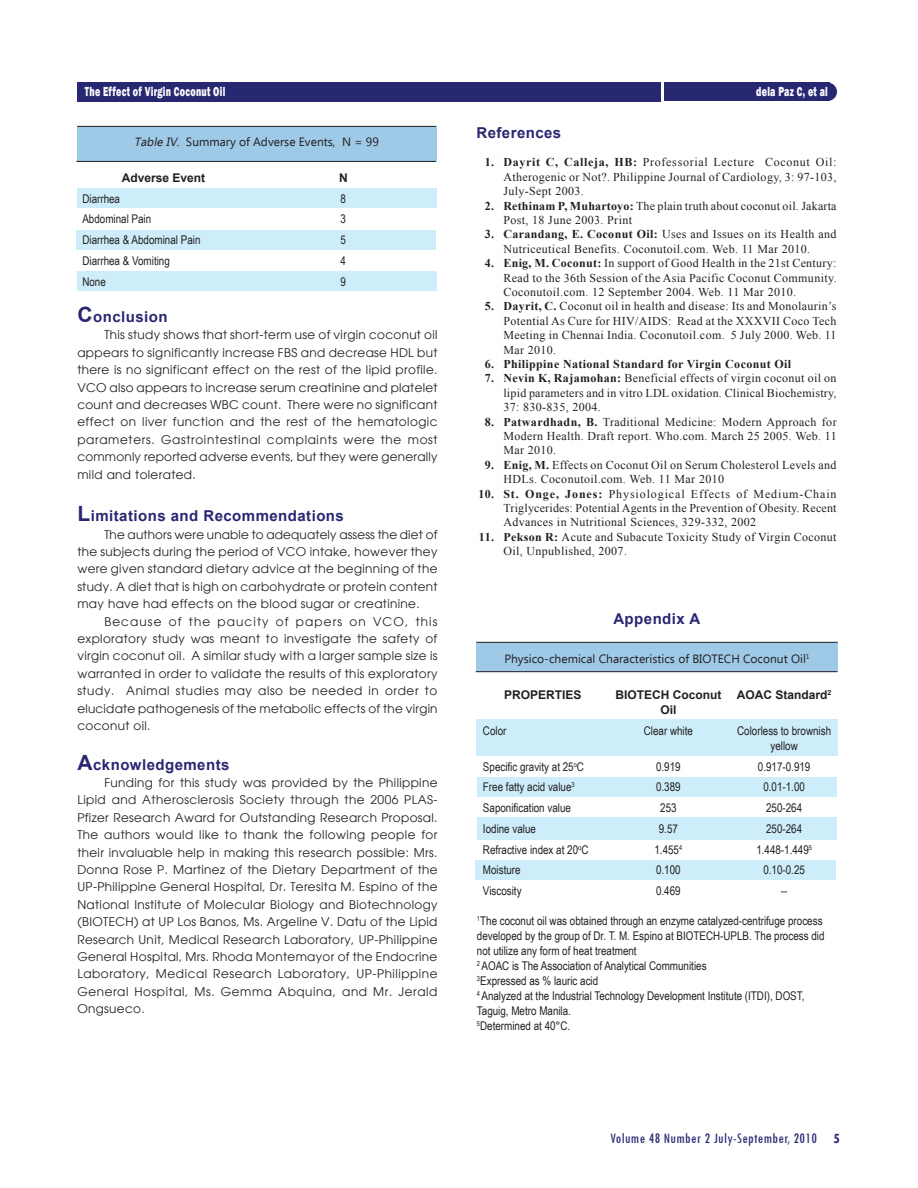
<style>
.page{position:relative;width:918px;height:1188px;background:#fff}
.page>*{position:absolute;margin:0;border:0;box-sizing:border-box;transform-origin:0 0}
.t1{font:700 15px "Arial";letter-spacing:.03em;color:#282772}
.t2{font:condensed 15px "Tw Cen";letter-spacing:.03em;color:#282772}
.t3{font:800 13.5px "Franklin Gothic";letter-spacing:.03em;color:#fafafc;scale:.67 1}
.t4{font:12px/17.4px "Avant Garde";letter-spacing:.03em;color:#231f20;text-align:justify}
.t5{font:12px/14.4px "Times New Roman";letter-spacing:.03em;color:#231f20;text-align:justify}
.t6{font:12px/15px "Arial Narrow";color:#231f20;text-align:center}
.t7{font:12px "Ebrima";color:#231f20}
.t8{font:700 12px/15px "Arial";color:#231f20;text-align:center}
.t9{font:700 12px "Times New Roman";letter-spacing:.03em;color:#231f20}
.s1{font-style:italic}
.s2{font-size:21px}
.s3{font-weight:700}
</style>
<div class="page">
<div style="left:78px;top:82px;width:583px;height:19px;background:#282772"></div>
<div style="left:664px;top:83px;width:165px;height:18px;background:#282772"></div>
<div style="left:819px;top:83px;width:18px;height:18px;background:#282772;border-radius:50%"></div>
<div style="left:477px;top:777px;width:360px;height:20px;background:#ccedf9"></div>
<div style="left:477px;top:720px;width:361px;height:36px;background:#ccedf9"></div>
<div style="left:477px;top:818px;width:360px;height:22px;background:#ccedf9"></div>
<div style="left:476px;top:860px;width:360px;height:20px;background:#ccedf9"></div>
<div style="left:476px;top:643px;width:362px;height:29px;background:#9ec9e7"></div>
<hr style="left:476px;top:642px;width:362px;height:1px;background:#231f20">
<hr style="left:476px;top:671px;width:361px;height:1px;background:#231f20">
<div style="left:77px;top:188px;width:360px;height:20px;background:#ccedf9"></div>
<div style="left:76px;top:230px;width:360px;height:20px;background:#ccedf9"></div>
<div style="left:77px;top:271px;width:360px;height:20px;background:#ccedf9"></div>
<div style="left:77px;top:127px;width:360px;height:35px;background:#9ec9e7"></div>
<hr style="left:77px;top:126px;width:359px;height:1px;background:#231f20">
<hr style="left:76px;top:161px;width:360px;height:1px;background:#231f20">
<p class="t3" style="left:85px;top:83px;width:211px">The Effect of Virgin Coconut Oil</p>
<p class="t3" style="left:756px;top:83px;width:108px">dela Paz C, et al</p>
<p class="t7" style="left:134px;top:133px;width:246px"><span class="s1">Table IV.</span> Summary of Adverse Events, N = 99</p>
<p class="t8" style="left:122px;top:170px;width:85px">Adverse Event</p>
<p class="t8" style="left:339px;top:170px;width:10px">N</p>
<p class="t6" style="left:82px;top:190px;width:39px">Diarrhea</p>
<p class="t6" style="left:341px;top:190px;width:7px">8</p>
<p class="t6" style="left:82px;top:211px;width:70px">Abdominal Pain</p>
<p class="t6" style="left:341px;top:211px;width:7px">3</p>
<p class="t6" style="left:82px;top:232px;width:120px">Diarrhea &amp; Abdominal Pain</p>
<p class="t6" style="left:341px;top:232px;width:7px">5</p>
<p class="t6" style="left:82px;top:253px;width:89px">Diarrhea &amp; Vomiting</p>
<p class="t6" style="left:341px;top:253px;width:7px">4</p>
<p class="t6" style="left:82px;top:273px;width:25px">None</p>
<p class="t6" style="left:341px;top:273px;width:7px">9</p>
<p class="t1" style="left:77px;top:307px;width:92px"><span class="s2">C</span>onclusion</p>
<p class="t4" style="left:77px;top:327px;width:362px;text-indent:27px">This study shows that short-term use of virgin coconut oil appears to significantly increase FBS and decrease HDL but there is no significant effect on the rest of the lipid profile.<br>VCO also appears to increase serum creatinine and platelet count and decreases WBC count. There were no significant effect on liver function and the rest of the hematologic parameters. Gastrointestinal complaints were the most commonly reported adverse events, but they were generally mild and tolerated.</p>
<p class="t1" style="left:77px;top:506px;width:268px"><span class="s2">L</span>imitations and Recommendations</p>
<p class="t4" style="left:77px;top:526px;width:362px;text-indent:27px">The authors were unable to adequately assess the diet of the subjects during the period of VCO intake, however they were given standard dietary advice at the beginning of the study. A diet that is high on carbohydrate or protein content may have had effects on the blood sugar or creatinine.</p>
<p class="t4" style="left:77px;top:613px;width:362px;text-indent:27px">Because of the paucity of papers on VCO, this exploratory study was meant to investigate the safety of virgin coconut oil. A similar study with a larger sample size is warranted in order to validate the results of this exploratory study. Animal studies may also be needed in order to elucidate pathogenesis of the metabolic effects of the virgin coconut oil.</p>
<p class="t1" style="left:77px;top:754px;width:154px"><span class="s2">A</span>cknowledgements</p>
<p class="t4" style="left:77px;top:774px;width:362px;text-indent:27px">Funding for this study was provided by the Philippine Lipid and Atherosclerosis Society through the 2006 PLAS-Pfizer Research Award for Outstanding Research Proposal.<br>The authors would like to thank the following people for their invaluable help in making this research possible: Mrs.<br>Donna Rose P. Martinez of the Dietary Department of the UP-Philippine General Hospital, Dr. Teresita M. Espino of the National Institute of Molecular Biology and Biotechnology (BIOTECH) at UP Los Banos, Ms. Argeline V. Datu of the Lipid Research Unit, Medical Research Laboratory, UP-Philippine General Hospital, Mrs. Rhoda Montemayor of the Endocrine Laboratory, Medical Research Laboratory, UP-Philippine General Hospital, Ms. Gemma Abquina, and Mr. Jerald Ongsueco.</p>
<p class="t1" style="left:476px;top:122px;width:86px">References</p>
<p class="t5" style="left:503px;top:155px;width:335px;text-indent:-19px"><span class="s3">1. Dayrit C, Calleja, HB:</span> Professorial Lecture Coconut Oil:<br>Atherogenic or Not?. Philippine Journal of Cardiology, 3: 97-103, July-Sept 2003.</p>
<p class="t5" style="left:503px;top:198px;width:335px;text-indent:-19px"><span class="s3">2. Rethinam P, Muhartoyo:</span> The plain truth about coconut oil. Jakarta<br>Post, 18 June 2003. Print</p>
<p class="t5" style="left:503px;top:227px;width:335px;text-indent:-19px"><span class="s3">3. Carandang, E. Coconut Oil:</span> Uses and Issues on its Health and<br>Nutriceutical Benefits. Coconutoil.com. Web. 11 Mar 2010.</p>
<p class="t5" style="left:503px;top:256px;width:335px;text-indent:-19px"><span class="s3">4. Enig, M. Coconut:</span> In support of Good Health in the 21st Century:<br>Read to the 36th Session of the Asia Pacific Coconut Community.<br>Coconutoil.com. 12 September 2004. Web. 11 Mar 2010.</p>
<p class="t5" style="left:503px;top:299px;width:335px;text-indent:-19px"><span class="s3">5. Dayrit, C.</span> Coconut oil in health and disease: Its and Monolaurin’s Potential As Cure for HIV/AIDS: Read at the XXXVII Coco Tech Meeting in Chennai India. Coconutoil.com. 5 July 2000. Web. 11<br>Mar 2010.</p>
<p class="t9" style="left:485px;top:356px;width:308px">6. Philippine National Standard for Virgin Coconut Oil</p>
<p class="t5" style="left:503px;top:371px;width:335px;text-indent:-19px"><span class="s3">7. Nevin K, Rajamohan:</span> Beneficial effects of virgin coconut oil on lipid parameters and in vitro LDL oxidation. Clinical Biochemistry, 37: 830-835, 2004.</p>
<p class="t5" style="left:503px;top:414px;width:335px;text-indent:-19px"><span class="s3">8. Patwardhadn, B.</span> Traditional Medicine: Modern Approach for Modern Health. Draft report. Who.com. March 25 2005. Web. 11<br>Mar 2010.</p>
<p class="t5" style="left:503px;top:457px;width:335px;text-indent:-19px"><span class="s3">9. Enig, M.</span> Effects on Coconut Oil on Serum Cholesterol Levels and<br>HDLs. Coconutoil.com. Web. 11 Mar 2010</p>
<p class="t5" style="left:503px;top:486px;width:335px;text-indent:-25px"><span class="s3">10. St. Onge, Jones:</span> Physiological Effects of Medium-Chain Triglycerides: Potential Agents in the Prevention of Obesity. Recent Advances in Nutritional Sciences, 329-332, 2002</p>
<p class="t5" style="left:503px;top:529px;width:335px;text-indent:-24px"><span class="s3">11. Pekson R:</span> Acute and Subacute Toxicity Study of Virgin Coconut<br>Oil, Unpublished, 2007.</p>
<p class="t1" style="left:613px;top:608px;width:88px">Appendix A</p>
<p class="t7" style="left:504px;top:651px;width:307px">Physico-chemical Characteristics of BIOTECH Coconut Oil<sup>1</sup></p>
<p class="t8" style="left:504px;top:688px;width:79px">PROPERTIES</p>
<p class="t8" style="left:615px;top:688px;width:107px">BIOTECH Coconut<br>Oil</p>
<p class="t8" style="left:737px;top:688px;width:96px">AOAC Standard<sup>2</sup></p>
<p class="t6" style="left:483px;top:723px;width:25px">Color</p>
<p class="t6" style="left:644px;top:723px;width:51px">Clear white</p>
<p class="t6" style="left:737px;top:723px;width:96px">Colorless to brownish yellow</p>
<p class="t6" style="left:483px;top:759px;width:103px">Specific gravity at 25<sup>o</sup>C</p>
<p class="t6" style="left:656px;top:759px;width:26px">0.919</p>
<p class="t6" style="left:758px;top:759px;width:54px">0.917-0.919</p>
<p class="t6" style="left:483px;top:779px;width:93px">Free fatty acid value<sup>3</sup></p>
<p class="t6" style="left:656px;top:779px;width:26px">0.389</p>
<p class="t6" style="left:763px;top:779px;width:43px">0.01-1.00</p>
<p class="t6" style="left:483px;top:800px;width:90px">Saponification value</p>
<p class="t6" style="left:660px;top:800px;width:18px">253</p>
<p class="t6" style="left:766px;top:800px;width:38px">250-264</p>
<p class="t6" style="left:483px;top:821px;width:55px">Iodine value</p>
<p class="t6" style="left:659px;top:821px;width:21px">9.57</p>
<p class="t6" style="left:766px;top:821px;width:38px">250-264</p>
<p class="t6" style="left:483px;top:841px;width:107px">Refractive index at 20<sup>o</sup>C</p>
<p class="t6" style="left:655px;top:841px;width:29px">1.455<sup>4</sup></p>
<p class="t6" style="left:756px;top:841px;width:57px">1.448-1.449<sup>5</sup></p>
<p class="t6" style="left:483px;top:862px;width:39px">Moisture</p>
<p class="t6" style="left:656px;top:862px;width:26px">0.100</p>
<p class="t6" style="left:763px;top:862px;width:43px">0.10-0.25</p>
<p class="t6" style="left:483px;top:883px;width:40px">Viscosity</p>
<p class="t6" style="left:656px;top:883px;width:26px">0.469</p>
<p class="t6" style="left:781px;top:883px;width:8px">--</p>
<p class="t6" style="left:477px;top:913px;width:349px;text-align:left"><sup>1</sup>The coconut oil was obtained through an enzyme catalyzed-centrifuge process developed by the group of Dr. T. M. Espino at BIOTECH-UPLB. The process did not utilize any form of heat treatment<br><sup>2</sup> AOAC is The Association of Analytical Communities<br><sup>3</sup>Expressed as % lauric acid<br><sup>4</sup> Analyzed at the Industrial Technology Development Institute (ITDI), DOST, Taguig, Metro Manila.<br><sup>5</sup>Determined at 40°C.</p>
<p class="t2" style="left:610px;top:1130px;width:231px">Volume 48 Number 2 July-September, 2010 <span class="s3">5</span></p>
</div>
